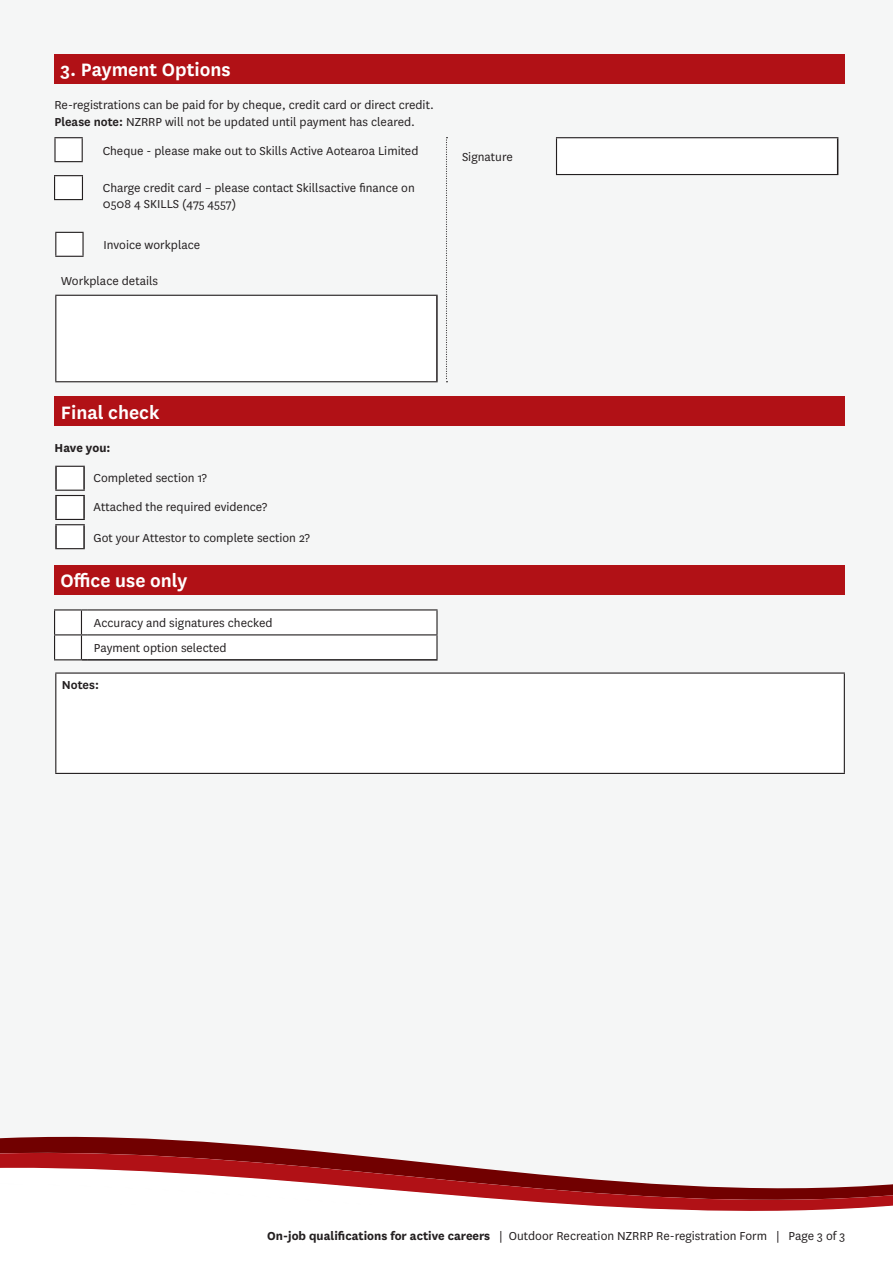
<style>
.page{position:relative;width:893px;height:1263px;background:#f5f6f6}
.page>*{position:absolute;margin:0;border:0;box-sizing:border-box;transform-origin:0 0}
.t1{font:600 21px "National";color:#fff}
.BODY{font:13.5px/16.5px "National";color:#231f20}
.t2{font:700 13.5px "National";letter-spacing:-.005em;color:#231f20}
.BODY_bold{font:600 13.5px "National";color:#231f20}
.s1{font-weight:600}
.s2{font-weight:700}
</style>
<div class="page">
<svg style="left:0;top:1136px;width:259px;height:10px;fill:#710000"></svg>
<svg style="left:0;top:1146px;width:466px;height:21px"></svg>
<svg style="left:0;top:1167px;width:601px;height:13px"></svg>
<svg style="left:277px;top:1180px;width:616px;height:31px"></svg>
<svg style="left:277px;top:1193px;width:271px;height:18px"></svg>
<div style="left:54px;top:397px;width:791px;height:29px;background:#b11116"></div>
<div style="left:54px;top:565px;width:791px;height:29px;background:#b11116"></div>
<hr style="left:88px;top:609px;width:350px;height:1px;background:#231f20">
<hr style="left:436px;top:610px;width:2px;height:24px;background:#231f20">
<hr style="left:88px;top:634px;width:350px;height:1px;background:#231f20">
<hr style="left:436px;top:635px;width:2px;height:24px;background:#231f20">
<svg style="left:54px;top:609px;width:383px;height:52px"></svg>
<hr style="left:88px;top:659px;width:350px;height:2px;background:#231f20">
<div style="left:56px;top:673px;width:788px;height:100px;background:#fff"></div>
<hr style="left:844px;top:674px;width:1px;height:99px;background:#231f20">
<hr style="left:55px;top:672px;width:790px;height:2px;background:#231f20">
<hr style="left:55px;top:674px;width:1px;height:99px;background:#231f20">
<hr style="left:55px;top:773px;width:790px;height:1px;background:#231f20">
<div style="left:56px;top:466px;width:28px;height:24px;background:#fff"></div>
<hr style="left:55px;top:466px;width:30px;height:1px;background:#231f20">
<hr style="left:55px;top:490px;width:30px;height:1px;background:#231f20">
<hr style="left:55px;top:467px;width:2px;height:23px;background:#231f20">
<hr style="left:83px;top:467px;width:2px;height:23px;background:#231f20">
<div style="left:56px;top:495px;width:28px;height:24px;background:#fff"></div>
<hr style="left:55px;top:495px;width:30px;height:1px;background:#231f20">
<hr style="left:55px;top:519px;width:30px;height:1px;background:#231f20">
<hr style="left:55px;top:496px;width:2px;height:23px;background:#231f20">
<hr style="left:83px;top:496px;width:2px;height:23px;background:#231f20">
<div style="left:56px;top:525px;width:28px;height:24px;background:#fff"></div>
<hr style="left:55px;top:524px;width:30px;height:1px;background:#231f20">
<hr style="left:55px;top:548px;width:30px;height:1px;background:#231f20">
<hr style="left:55px;top:525px;width:2px;height:23px;background:#231f20">
<hr style="left:83px;top:525px;width:2px;height:23px;background:#231f20">
<div style="left:54px;top:54px;width:791px;height:30px;background:#b11116"></div>
<svg style="left:54px;top:137px;width:29px;height:25px"></svg>
<svg style="left:54px;top:175px;width:29px;height:25px"></svg>
<div style="left:556px;top:138px;width:282px;height:37px;background:#fff"></div>
<hr style="left:556px;top:137px;width:282px;height:1px;background:#231f20">
<hr style="left:556px;top:138px;width:1px;height:36px;background:#231f20">
<hr style="left:556px;top:174px;width:282px;height:1px;background:#231f20">
<hr style="left:837px;top:138px;width:1px;height:36px;background:#231f20">
<svg style="left:446px;top:137px;width:1px;height:245px"></svg>
<svg style="left:55px;top:232px;width:29px;height:25px"></svg>
<div style="left:56px;top:295px;width:381px;height:87px;background:#fff"></div>
<hr style="left:55px;top:295px;width:383px;height:1px;background:#231f20">
<hr style="left:55px;top:296px;width:1px;height:85px;background:#231f20">
<hr style="left:55px;top:381px;width:383px;height:1px;background:#231f20">
<hr style="left:436px;top:296px;width:2px;height:85px;background:#231f20">
<h2 class="t1" style="left:60px;top:55px;width:172px">3. Payment Options</h2>
<p class="BODY" style="left:54px;top:96px;width:381px">Re-registrations can be paid for by cheque, credit card or direct credit.</p>
<p class="BODY" style="left:54px;top:113px;width:362px"><span class="s1">Please note:</span> NZRRP will not be updated until payment has cleared.</p>
<p class="BODY" style="left:103px;top:142px;width:317px">Cheque - please make out to Skills Active Aotearoa Limited</p>
<p class="BODY" style="left:103px;top:179px;width:313px">Charge credit card – please contact Skillsactive finance on<br>0508 4 SKILLS (475 4557)</p>
<p class="BODY" style="left:103px;top:236px;width:98px">Invoice workplace</p>
<p class="BODY" style="left:61px;top:272px;width:98px">Workplace details</p>
<p class="BODY" style="left:462px;top:148px;width:52px">Signature</p>
<h2 class="t1" style="left:61px;top:398px;width:100px">Final check</h2>
<p class="t2" style="left:55px;top:438px;width:57px">Have you:</p>
<p class="BODY" style="left:94px;top:469px;width:115px">Completed section 1?</p>
<p class="BODY" style="left:94px;top:498px;width:175px">Attached the required evidence?</p>
<p class="BODY" style="left:94px;top:529px;width:218px">Got your Attestor to complete section 2?</p>
<h2 class="t1" style="left:61px;top:566px;width:128px">Office use only</h2>
<p class="BODY" style="left:94px;top:614px;width:180px">Accuracy and signatures checked</p>
<p class="BODY" style="left:94px;top:639px;width:134px">Payment option selected</p>
<p class="BODY_bold" style="left:62px;top:676px;width:39px">Notes:</p>
<p class="BODY" style="left:267px;top:1227px;width:580px"><span class="s2">On-job qualifications for active careers</span> | Outdoor Recreation NZRRP Re-registration Form | Page 3 of 3</p>
</div>
